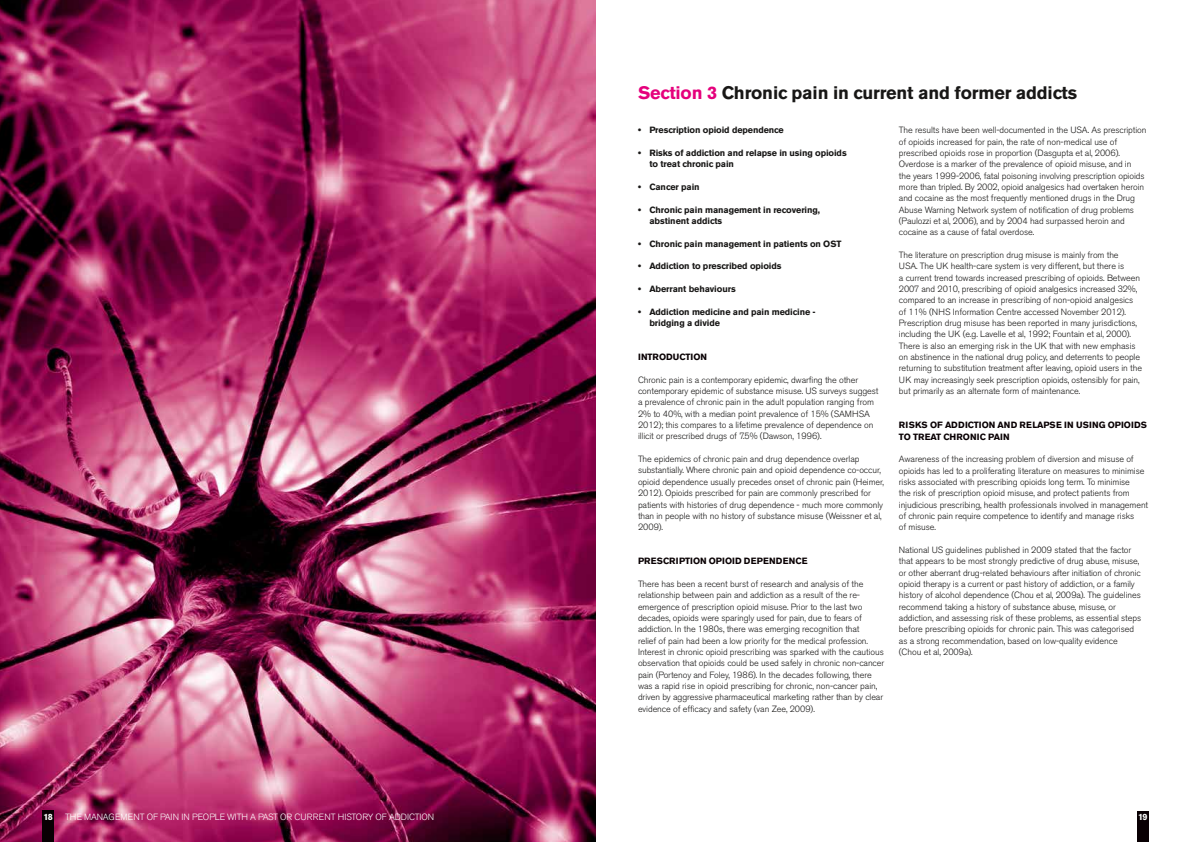
<style>
.page{position:relative;width:1191px;height:842px;background:#fff}
.page>*{position:absolute;margin:0;border:0;box-sizing:border-box;transform-origin:0 0}
.t1{font:700 18px "Akzidenz Grotesk BE";letter-spacing:-.01em;color:#181716}
.t2{font:300 9px/11.3px "Akzidenz Grotesk BE";letter-spacing:-.01em;color:#181716}
.t3{font:700 9px/11.3px "Akzidenz Grotesk BE";letter-spacing:-.01em;color:#181716}
.t4{font:700 9px "Akzidenz Grotesk BE";letter-spacing:.01em;color:#090003}
.t5{font:300 9px "Akzidenz Grotesk BE";color:#fff}
.t6{font:700 9px "Akzidenz Grotesk BE";color:#fff}
.s1{color:#e5007c}
</style>
<div class="page">
<div style="left:1137px;top:811px;width:11px;height:31px;background:#090003"></div>
<img style="left:0;top:0;width:595px;height:842px">
<div style="left:43px;top:811px;width:11px;height:31px;background:#090003"></div>
<h1 class="t1" style="left:638px;top:83px;width:440px"><span class="s1">Section 3</span> Chronic pain in current and former addicts</h1>
<p class="t3" style="left:638px;top:125px;width:147px">• Prescription opioid dependence</p>
<p class="t3" style="left:649px;top:147px;width:199px;text-indent:-11px">• Risks of addiction and relapse in using opioids to treat chronic pain</p>
<p class="t3" style="left:638px;top:181px;width:63px">• Cancer pain</p>
<p class="t3" style="left:649px;top:204px;width:172px;text-indent:-11px">• Chronic pain management in recovering, abstinent addicts</p>
<p class="t3" style="left:638px;top:238px;width:205px">• Chronic pain management in patients on OST</p>
<p class="t3" style="left:638px;top:261px;width:145px">• Addiction to prescribed opioids</p>
<p class="t3" style="left:638px;top:283px;width:99px">• Aberrant behaviours</p>
<p class="t3" style="left:649px;top:306px;width:168px;text-indent:-11px">• Addiction medicine and pain medicine - bridging a divide</p>
<p class="t4" style="left:638px;top:352px;width:70px">I ntroduction</p>
<p class="t2" style="left:638px;top:374px;width:242px">Chronic pain is a contemporary epidemic, dwarfing the other contemporary epidemic of substance misuse. US surveys suggest a prevalence of chronic pain in the adult population ranging from 2% to 40%, with a median point prevalence of 15% (SAMHSA<br>2012); this compares to a lifetime prevalence of dependence on illicit or prescribed drugs of 7.5% (Dawson, 1996).</p>
<p class="t2" style="left:638px;top:454px;width:247px">The epidemics of chronic pain and drug dependence overlap substantially. Where chronic pain and opioid dependence co-occur, opioid dependence usually precedes onset of chronic pain (Heimer, 2012). Opioids prescribed for pain are commonly prescribed for patients with histories of drug dependence - much more commonly than in people with no history of substance misuse (Weissner et al, 2009).</p>
<p class="t4" style="left:638px;top:556px;width:8px">Prescr</p>
<p class="t4" style="left:676px;top:556px;width:127px">iption opioid dependence</p>
<p class="t2" style="left:638px;top:578px;width:248px">There has been a recent burst of research and analysis of the relationship between pain and addiction as a result of the re&shy;emergence of prescription opioid misuse. Prior to the last two decades, opioids were sparingly used for pain, due to fears of addiction. I n the 1980s, there was emerging recognition that<br>relief of pain had been a low priority for the medical profession.<br>I nterest in chronic opioid prescribing was sparked with the cautious observation that opioids could be used safely in chronic non-cancer pain (Portenoy and Foley, 1986). I n the decades following, there was a rapid rise in opioid prescribing for chronic, non-cancer pain, driven by aggressive pharmaceutical marketing rather than by clear evidence of efficacy and safety (van Zee, 2009).</p>
<p class="t2" style="left:899px;top:125px;width:178px">The results have been well-documented in the USA</p>
<p class="t2" style="left:899px;top:125px;width:249px;text-indent:189px">. As prescription of opioids increased for pain, the rate of non-medical use of prescribed opioids rose in proportion (Dasgupta et al, 2006).<br>Overdose is a marker of the prevalence of opioid misuse, and in<br>the years 1999-2006, fatal poisoning involving prescription opioids more than tripled. By 2002, opioid analgesics had overtaken heroin and cocaine as the most frequently mentioned drugs in the Drug Abuse Warning Network system of notification of drug problems (Paulozzi et al, 2006), and by 2004 had surpassed heroin and cocaine as a cause of fatal overdose.</p>
<p class="t2" style="left:899px;top:249px;width:221px">The literature on prescription drug misuse is mainly from the<br>USA</p>
<p class="t2" style="left:899px;top:261px;width:243px;text-indent:17px">. The U K health-care system is very different, but there is<br>a current trend towards increased prescribing of opioids. Between 2007 and 2010, prescribing of opioid analgesics increased 32%, compared to an increase in prescribing of non-opioid analgesics of 11% (NHS</p>
<p class="t2" style="left:899px;top:306px;width:245px;text-indent:54px">I nformation Centre accessed N ovember 2012).<br>Prescription drug misuse has been reported in many jurisdictions, including the U K (e.g. Lavelle et al, 1992; Fountain et al, 2000).<br>There is also an emerging risk in the U K that with new emphasis on abstinence in the national drug policy, and deterrents to people returning to substitution treatment after leaving, opioid users in the U K may increasingly seek prescription opioids, ostensibly for pain, but primarily as an alternate form of maintenance.</p>
<p class="t4" style="left:899px;top:420px;width:18px">Risks</p>
<p class="t4" style="left:930px;top:420px;width:212px">of addiction and relapse in using opioids</p>
<p class="t4" style="left:899px;top:431px;width:21px">to tre</p>
<p class="t4" style="left:930px;top:431px;width:81px">at chronic pain</p>
<p class="t2" style="left:899px;top:454px;width:251px">Awareness of the increasing problem of diversion and misuse of opioids has led to a proliferating literature on measures to minimise risks associated with prescribing opioids long term. To minimise<br>the risk of prescription opioid misuse, and protect patients from injudicious prescribing, health professionals involved in management of chronic pain require competence to identify and manage risks<br>of misuse.</p>
<p class="t2" style="left:899px;top:544px;width:244px">National US guidelines published in 2009 stated that the factor that appears to be most strongly predictive of drug abuse, misuse, or other aberrant drug-related behaviours after initiation of chronic opioid therapy is a current or past history of addiction, or a family history of alcohol dependence (Chou et al, 2009a). The guidelines recommend taking a history of substance abuse, misuse, or addiction, and assessing risk of these problems, as essential steps before prescribing opioids for chronic pain. This was categorised as a strong recommendation, based on low-quality evidence (Chou et al, 2009a).</p>
<p class="t6" style="left:43px;top:812px;width:11px">18</p>
<p class="t5" style="left:65px;top:812px;width:370px">The management of pain in people with a past or current history of addiction</p>
<p class="t6" style="left:1138px;top:812px;width:11px">19</p>
</div>
